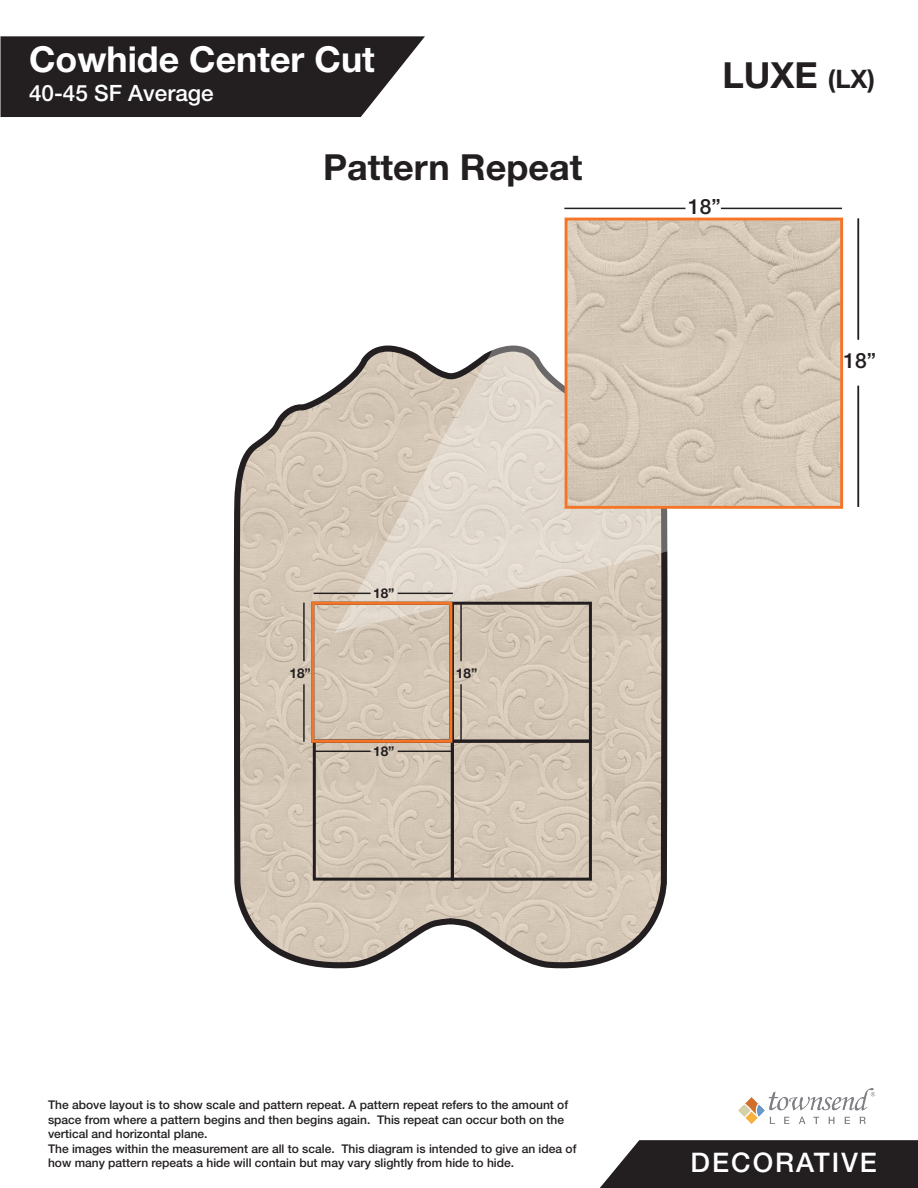
<style>
.page{position:relative;width:918px;height:1188px;background:#fff}
.page>*{position:absolute;margin:0;border:0;box-sizing:border-box;transform-origin:0 0}
.t1{font:700 36px "Helvetica Neue LT Pro";color:#231f20}
.t2{font:700 35.7px "Helvetica Neue LT Pro";color:#fff}
.t3{font:500 27px "Helvetica Neue LT Pro";letter-spacing:.075em;color:#fff}
.t4{font:500 22.5px "Helvetica Neue LT Pro";color:#fff}
.t5{font:500 21px "Helvetica Neue LT Pro";color:#231f20}
.t6{font:700 13.5px "Helvetica Neue LT Pro";color:#231f20}
.t7{font:500 12px/14.4px "Helvetica Neue LT Pro";color:#231f20}
.s1{font-size:25.5px}
</style>
<div class="page">
<svg style="left:600px;top:1140px;width:318px;height:48px;background:#312e2f"></svg>
<img style="left:739px;top:1088px;width:136px;height:36px">
<svg style="left:234px;top:388px;width:433px;height:580px;background:#cdc1b2"></svg>
<svg style="left:334px;top:219px;width:334px;height:414px"></svg>
<hr style="left:564px;top:208px;width:121px;height:1px;background:#231f20">
<hr style="left:303px;top:603px;width:2px;height:58px;background:#231f20">
<hr style="left:303px;top:684px;width:2px;height:58px;background:#231f20">
<hr style="left:460px;top:603px;width:2px;height:58px;background:#231f20">
<hr style="left:460px;top:684px;width:2px;height:58px;background:#231f20">
<hr style="left:398px;top:593px;width:55px;height:1px;background:#231f20">
<hr style="left:314px;top:593px;width:57px;height:1px;background:#231f20">
<hr style="left:398px;top:751px;width:55px;height:1px;background:#231f20">
<hr style="left:314px;top:751px;width:57px;height:1px;background:#231f20">
<div style="left:451px;top:602px;width:141px;height:141px;border:3px solid #231f20"></div>
<div style="left:313px;top:740px;width:141px;height:141px;border:3px solid #231f20"></div>
<div style="left:451px;top:740px;width:141px;height:141px;border:3px solid #231f20"></div>
<svg style="left:569px;top:222px;width:270px;height:283px;background:#d4c6b6"></svg>
<hr style="left:858px;top:219px;width:1px;height:121px;background:#231f20">
<hr style="left:858px;top:386px;width:1px;height:121px;background:#231f20">
<hr style="left:721px;top:208px;width:121px;height:1px;background:#231f20">
<svg style="left:0;top:36px;width:425px;height:81px;background:#343131"></svg>
<div style="left:311px;top:602px;width:141px;height:141px;border:3px solid #f47527"></div>
<div style="left:565px;top:218px;width:278px;height:291px;border:3px solid #f47527"></div>
<h2 class="t2" style="left:29px;top:37px;width:347px">Cowhide Center Cut</h2>
<h3 class="t4" style="left:29px;top:79px;width:186px">40-45 SF Average</h3>
<h1 class="t1" style="left:323px;top:145px;width:261px">Pattern Repeat</h1>
<p class="t6" style="left:373px;top:585px;width:23px">18”</p>
<p class="t6" style="left:290px;top:664px;width:23px">18”</p>
<p class="t6" style="left:456px;top:664px;width:23px">18”</p>
<p class="t6" style="left:373px;top:743px;width:23px">18”</p>
<h1 class="t1" style="left:723px;top:53px;width:154px">LUXE <span class="s1">(LX)</span></h1>
<h3 class="t5" style="left:688px;top:194px;width:34px">18”</h3>
<h3 class="t5" style="left:844px;top:348px;width:34px">18”</h3>
<p class="t7" style="left:48px;top:1098px;width:530px">The above layout is to show scale and pattern repeat. A pattern repeat refers to the amount of space from where a pattern begins and then begins again. This repeat can occur both on the vertical and horizontal plane.<br>The images within the measurement are all to scale. This diagram is intended to give an idea of how many pattern repeats a hide will contain but may vary slightly from hide to hide.</p>
<h3 class="t3" style="left:691px;top:1146px;width:188px">DECORATIVE</h3>
</div>
